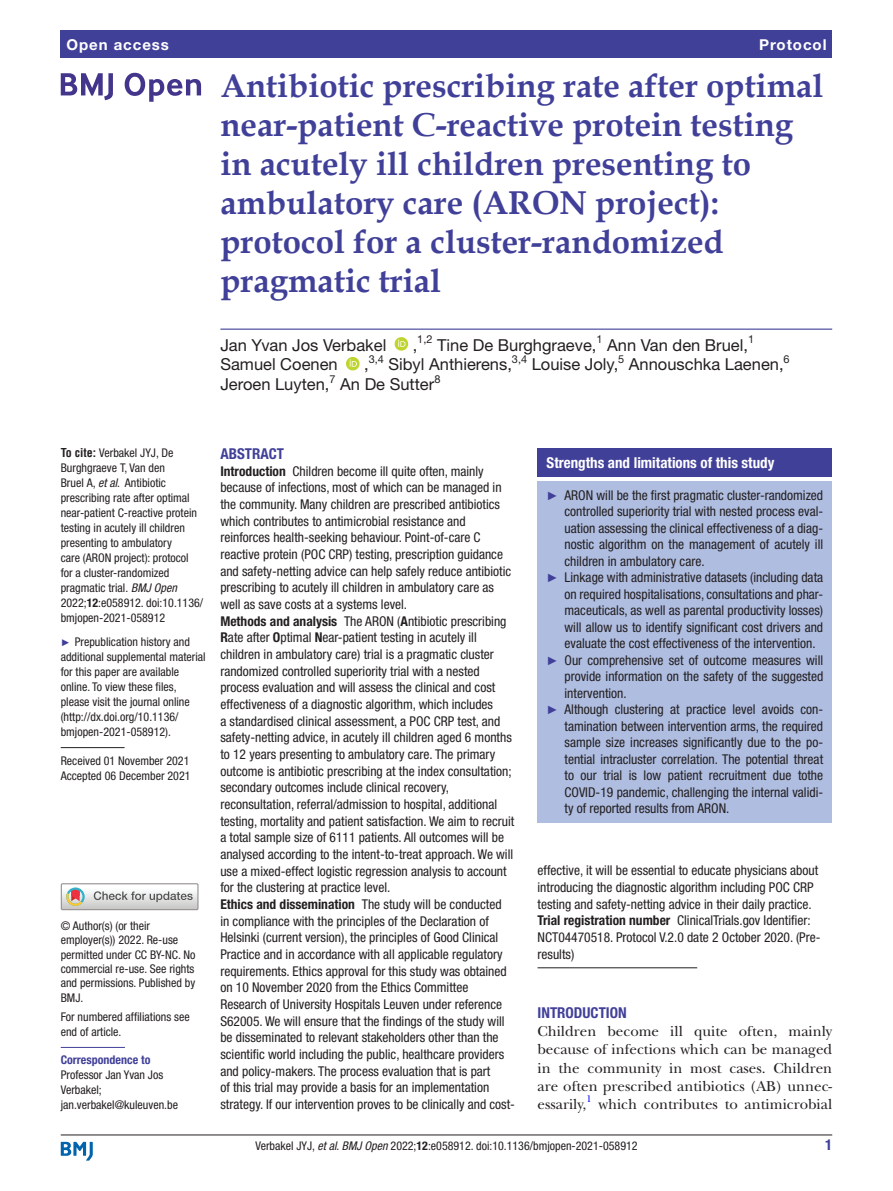
<style>
.page{position:relative;width:893px;height:1191px;background:#fff}
.page>*{position:absolute;margin:0;border:0;box-sizing:border-box;transform-origin:0 0}
.t1{font:700 33px/39px "Book Antiqua";color:#414099}
.t2{font:16.5px "Helvetica Neue LT Std";color:#231f20}
.t3{font:15px/18.3px "New Baskerville";color:#231f20;text-align:justify}
.t4{font:700 condensed 15px "Helvetica Neue LT Std";color:#fff}
.t5{font:700 condensed 15px "Helvetica Neue LT Std";color:#414099}
.t6{font:700 15px "Helvetica Neue LT Std";letter-spacing:.065em;color:#fff}
.t7{font:condensed 13.5px/16.6px "Helvetica Neue LT Std";color:#231f20}
.t8{font:condensed 12px/15px "Helvetica Neue LT Std";color:#231f20}
.t9{font:700 condensed 12px "Helvetica Neue LT Std";color:#414099}
.t10{font:10.95px "Helvetica Neue LT Std";color:#231f20}
.t11{font:9.9px "New Baskerville";color:#00f}
.s1{font-family:"Helvetica LT Std";font-weight:700}
.s2{font-style:italic}
.s3{font-weight:700}
.s4{font-family:"Arial";font-stretch:normal;font-size:9.75px;color:#414099}
.s5{font-family:"Arial";font-stretch:normal;font-size:12px;color:#414099}
</style>
<div class="page">
<hr style="left:61px;top:1134px;width:771px;height:1px;background:#231f20">
<svg style="left:61px;top:1141px;width:32px;height:19px"></svg>
<div style="left:61px;top:31px;width:771px;height:27px;background:#414099"></div>
<hr style="left:220px;top:328px;width:612px;height:2px;background:#414099">
<svg style="left:395px;top:337px;width:13px;height:14px"></svg>
<svg style="left:346px;top:357px;width:13px;height:13px"></svg>
<hr style="left:61px;top:747px;width:64px;height:1px;background:#231f20">
<hr style="left:61px;top:1047px;width:64px;height:1px;background:#414099">
<svg style="left:61px;top:73px;width:52px;height:27px"></svg>
<svg style="left:125px;top:73px;width:76px;height:29px"></svg>
<div style="left:61px;top:883px;width:138px;height:27px;border:1px solid #969090"></div>
<svg style="left:61px;top:883px;width:137px;height:26px"></svg>
<hr style="left:538px;top:967px;width:159px;height:1px;background:#231f20">
<div style="left:538px;top:448px;width:294px;height:29px;background:#414099"></div>
<div style="left:538px;top:481px;width:294px;height:341px;background:#afbde1"></div>
<p class="t6" style="left:66px;top:35px;width:104px">Open access</p>
<p class="t6" style="left:759px;top:35px;width:69px">Protocol</p>
<h1 class="t1" style="left:220px;top:66px;width:605px">Antibiotic prescribing rate after optimal near-patient C-reactive protein testing in acutely ill children presenting to ambulatory care (ARON project): protocol for a cluster-randomized pragmatic trial</h1>
<p class="t2" style="left:220px;top:335px;width:167px">Jan Yvan Jos Verbakel</p>
<p class="t2" style="left:413px;top:335px;width:6px">,</p>
<p class="t10" style="left:417px;top:333px;width:17px">1,2</p>
<p class="t2" style="left:437px;top:335px;width:161px">Tine De Burghgraeve,</p>
<p class="t10" style="left:596px;top:333px;width:8px">1</p>
<p class="t2" style="left:607px;top:335px;width:142px">Ann Van den Bruel,</p>
<p class="t10" style="left:748px;top:333px;width:8px">1</p>
<p class="t10" style="left:369px;top:352px;width:17px">3,4</p>
<p class="t2" style="left:388px;top:355px;width:125px">Sibyl Anthierens,</p>
<p class="t10" style="left:512px;top:352px;width:17px">3,4</p>
<p class="t2" style="left:532px;top:355px;width:88px">Louise Joly,</p>
<p class="t10" style="left:618px;top:352px;width:8px">5</p>
<p class="t2" style="left:629px;top:355px;width:156px">Annouschka Laenen,</p>
<p class="t10" style="left:784px;top:352px;width:8px">6</p>
<p class="t2" style="left:220px;top:355px;width:119px">Samuel Coenen</p>
<p class="t2" style="left:364px;top:355px;width:6px">,</p>
<p class="t2" style="left:220px;top:374px;width:111px">Jeroen Luyten,</p>
<p class="t10" style="left:330px;top:372px;width:8px">7</p>
<p class="t2" style="left:340px;top:374px;width:96px">An De Sutter</p>
<p class="t10" style="left:434px;top:372px;width:8px">8</p>
<p class="t8" style="left:61px;top:445px;width:144px"><span class="s1">To cite:</span> Verbakel JYJ, De<br>Burghgraeve T, Van den<br>Bruel A, <span class="s2">et al</span>. Antibiotic prescribing rate after optimal near-patient C-reactive protein testing in acutely ill children presenting to ambulatory<br>care (ARON project): protocol for a cluster-randomized pragmatic trial. <span class="s2">BMJ Open<br></span>2022;<span class="s3">12</span>:e058912. doi:10.1136/ bmjopen-2021-058912</p>
<p class="t8" style="left:61px;top:634px;width:146px"><span class="s4">►</span> Prepublication history and additional supplemental material for this paper are available online. To view these files, please visit the journal online (http://dx.doi.org/10.1136/ bmjopen-2021-058912).</p>
<p class="t8" style="left:61px;top:752px;width:131px">Received 01 November 2021<br>Accepted 06 December 2021</p>
<p class="t8" style="left:61px;top:918px;width:136px;line-height:14.4px">© Author(s) (or their employer(s)) 2022. Re-use permitted under CC BY-NC. No commercial re-use. See rights and permissions. Published by<br>BMJ.</p>
<p class="t8" style="left:61px;top:1009px;width:130px">For numbered affiliations see end of article.</p>
<p class="t9" style="left:61px;top:1052px;width:91px">Correspondence to</p>
<p class="t8" style="left:61px;top:1067px;width:119px">Professor Jan Yvan Jos<br>Verbakel; jan.verbakel@kuleuven.be</p>
<p class="t5" style="left:220px;top:444px;width:65px">ABSTRACT</p>
<p class="t7" style="left:220px;top:462px;width:296px"><span class="s3">Introduction</span> Children become ill quite often, mainly because of infections, most of which can be managed in the community. Many children are prescribed antibiotics which contributes to antimicrobial resistance and reinforces health-seeking behaviour. Point-of-care C reactive protein (POC CRP) testing, prescription guidance and safety-netting advice can help safely reduce antibiotic prescribing to acutely ill children in ambulatory care as well as save costs at a systems level.<br><span class="s3">Methods and analysis</span> The ARON (<span class="s3">A</span>ntibiotic prescribing <span class="s3">R</span>ate after <span class="s3">O</span>ptimal <span class="s3">N</span>ear-patient testing in acutely ill children in ambulatory care) trial is a pragmatic cluster randomized controlled superiority trial with a nested process evaluation and will assess the clinical and cost effectiveness of a diagnostic algorithm, which includes<br>a standardised clinical assessment, a POC CRP test, and safety-netting advice, in acutely ill children aged 6 months to 12 years presenting to ambulatory care. The primary outcome is antibiotic prescribing at the index consultation; secondary outcomes include clinical recovery, reconsultation, referral/admission to hospital, additional testing, mortality and patient satisfaction. We aim to recruit a total sample size of 6111 patients. All outcomes will be analysed according to the intent-to-treat approach. We will use a mixed-effect logistic regression analysis to account for the clustering at practice level.<br><span class="s3">Ethics and dissemination</span> The study will be conducted<br>in compliance with the principles of the Declaration of Helsinki (current version), the principles of Good Clinical Practice and in accordance with all applicable regulatory requirements. Ethics approval for this study was obtained on 10 November 2020 from the Ethics Committee Research of University Hospitals Leuven under reference S62005. We will ensure that the findings of the study will be disseminated to relevant stakeholders other than the scientific world including the public, healthcare providers and policy-makers. The process evaluation that is part<br>of this trial may provide a basis for an implementation strategy. If our intervention proves to be clinically and cost-</p>
<p class="t4" style="left:547px;top:453px;width:229px">Strengths and limitations of this study</p>
<p class="t7" style="left:547px;top:486px;width:278px"><span class="s5">►</span> ARON will be the first pragmatic cluster-randomized</p>
<p class="t7" style="left:565px;top:503px;width:260px">controlled superiority trial with nested process eval-</p>
<p class="t7" style="left:565px;top:519px;width:260px">uation assessing the clinical effectiveness of a diag-</p>
<p class="t7" style="left:565px;top:536px;width:260px">nostic algorithm on the management of acutely ill</p>
<p class="t7" style="left:565px;top:552px;width:142px">children in ambulatory care.</p>
<p class="t7" style="left:547px;top:569px;width:278px"><span class="s5">►</span> Linkage with administrative datasets (including data</p>
<p class="t7" style="left:565px;top:585px;width:260px">on required hospitalisations, consultations and phar-</p>
<p class="t7" style="left:565px;top:602px;width:260px">maceuticals, as well as parental productivity losses)</p>
<p class="t7" style="left:565px;top:618px;width:260px">will allow us to identify significant cost drivers and</p>
<p class="t7" style="left:565px;top:635px;width:253px">evaluate the cost effectiveness of the intervention.</p>
<p class="t7" style="left:547px;top:651px;width:278px"><span class="s5">►</span> Our comprehensive set of outcome measures will</p>
<p class="t7" style="left:565px;top:668px;width:260px">provide information on the safety of the suggested</p>
<p class="t7" style="left:565px;top:684px;width:64px">intervention.</p>
<p class="t7" style="left:547px;top:701px;width:278px"><span class="s5">►</span> Although clustering at practice level avoids con-</p>
<p class="t7" style="left:565px;top:717px;width:260px">tamination between intervention arms, the required</p>
<p class="t7" style="left:565px;top:734px;width:260px">sample size increases significantly due to the po-</p>
<p class="t7" style="left:565px;top:750px;width:260px">tential intracluster correlation. The potential threat</p>
<p class="t7" style="left:565px;top:767px;width:260px">to our trial is low patient recruitment due tothe</p>
<p class="t7" style="left:565px;top:783px;width:260px">COVID-19 pandemic, challenging the internal validi-</p>
<p class="t7" style="left:565px;top:800px;width:166px">ty of reported results from ARON.</p>
<p class="t7" style="left:538px;top:862px;width:284px">effective, it will be essential to educate physicians about introducing the diagnostic algorithm including POC CRP testing and safety-netting advice in their daily practice.<br><span class="s3">Trial registration number</span> ClinicalTrials.gov Identifier:<br>NCT04470518. Protocol V.2.0 date 2 October 2020. (Pre&shy;results)</p>
<p class="t5" style="left:538px;top:1003px;width:91px">INTRODUCTION</p>
<p class="t3" style="left:538px;top:1022px;width:296px">Children become ill quite often, mainly because of infections which can be managed in the community in most cases. Children are often prescribed antibiotics (AB) unnec&shy;essarily,</p>
<p class="t11" style="left:587px;top:1093px;width:7px">1</p>
<p class="t3" style="left:598px;top:1095px;width:235px">which contributes to antimicrobial</p>
<p class="t8" style="left:255px;top:1137px;width:384px">Verbakel JYJ, <span class="s2">et al</span>. <span class="s2">BMJ Open</span> 2022;<span class="s3">12</span>:e058912. doi:10.1136/bmjopen-2021-058912</p>
<p class="t5" style="left:825px;top:1135px;width:9px">1</p>
</div>
